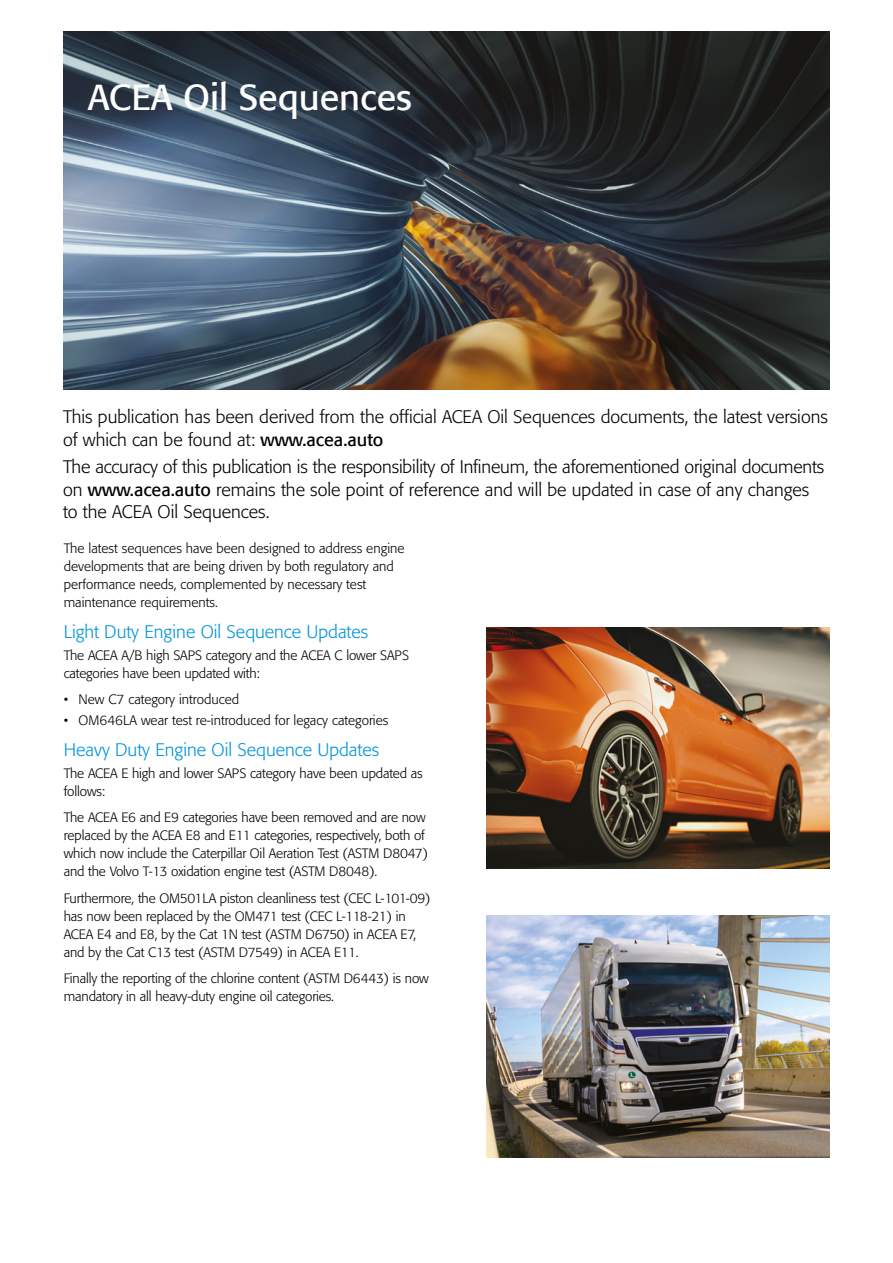
<style>
.page{position:relative;width:893px;height:1263px;background:#fff}
.page>*{position:absolute;margin:0;border:0;box-sizing:border-box;transform-origin:0 0}
.t1{font:36px "Formata";color:#fff}
.t2{font:300 18px/22.5px "Formata";color:#000}
.t3{font:300 18px "Formata";color:#0094da}
.t4{font:300 13.5px/18px "Formata";letter-spacing:-.01em;color:#000}
.s1{font-weight:400}
</style>
<div class="page">
<img style="left:63px;top:32px;width:766px;height:358px">
<img style="left:486px;top:627px;width:343px;height:242px">
<img style="left:486px;top:915px;width:343px;height:242px">
<h1 class="t1" style="left:88px;top:75px;width:326px">ACEA Oil Sequences</h1>
<h2 class="t2" style="left:63px;top:406px;width:766px">This publication has been derived from the official ACEA Oil Sequences documents, the latest versions of which can be found at: <span class="s1">www.acea.auto</span></h2>
<h2 class="t2" style="left:63px;top:456px;width:763px">The accuracy of this publication is the responsibility of Infineum, the aforementioned original documents on <span class="s1">www.acea.auto</span> remains the sole point of reference and will be updated in case of any changes to the ACEA Oil Sequences.</h2>
<p class="t4" style="left:64px;top:539px;width:342px">The latest sequences have been designed to address engine developments that are being driven by both regulatory and performance needs, complemented by necessary test maintenance requirements.</p>
<h2 class="t3" style="left:64px;top:621px;width:306px">Light Duty Engine Oil Sequence Updates</h2>
<p class="t4" style="left:64px;top:646px;width:347px">The ACEA A/B high SAPS category and the ACEA C lower SAPS categories have been updated with:</p>
<p class="t4" style="left:64px;top:691px;width:177px">• New C7 category introduced</p>
<p class="t4" style="left:64px;top:711px;width:326px">• OM646LA wear test re-introduced for legacy categories</p>
<h2 class="t3" style="left:64px;top:739px;width:317px">Heavy Duty Engine Oil Sequence Updates</h2>
<p class="t4" style="left:64px;top:764px;width:360px">The ACEA E high and lower SAPS category have been updated as follows:</p>
<p class="t4" style="left:64px;top:809px;width:366px">The ACEA E6 and E9 categories have been removed and are now replaced by the ACEA E8 and E11 categories, respectively, both of which now include the Caterpillar Oil Aeration Test (ASTM D8047) and the Volvo T-13 oxidation engine test (ASTM D8048).</p>
<p class="t4" style="left:64px;top:889px;width:368px">Furthermore, the OM501LA piston cleanliness test (CEC L-101-09) has now been replaced by the OM471 test (CEC L-118-21) in ACEA E4 and E8, by the Cat 1N test (ASTM D6750) in ACEA E7, and by the Cat C13 test (ASTM D7549) in ACEA E11.</p>
<p class="t4" style="left:64px;top:970px;width:366px">Finally the reporting of the chlorine content (ASTM D6443) is now mandatory in all heavy-duty engine oil categories.</p>
</div>
